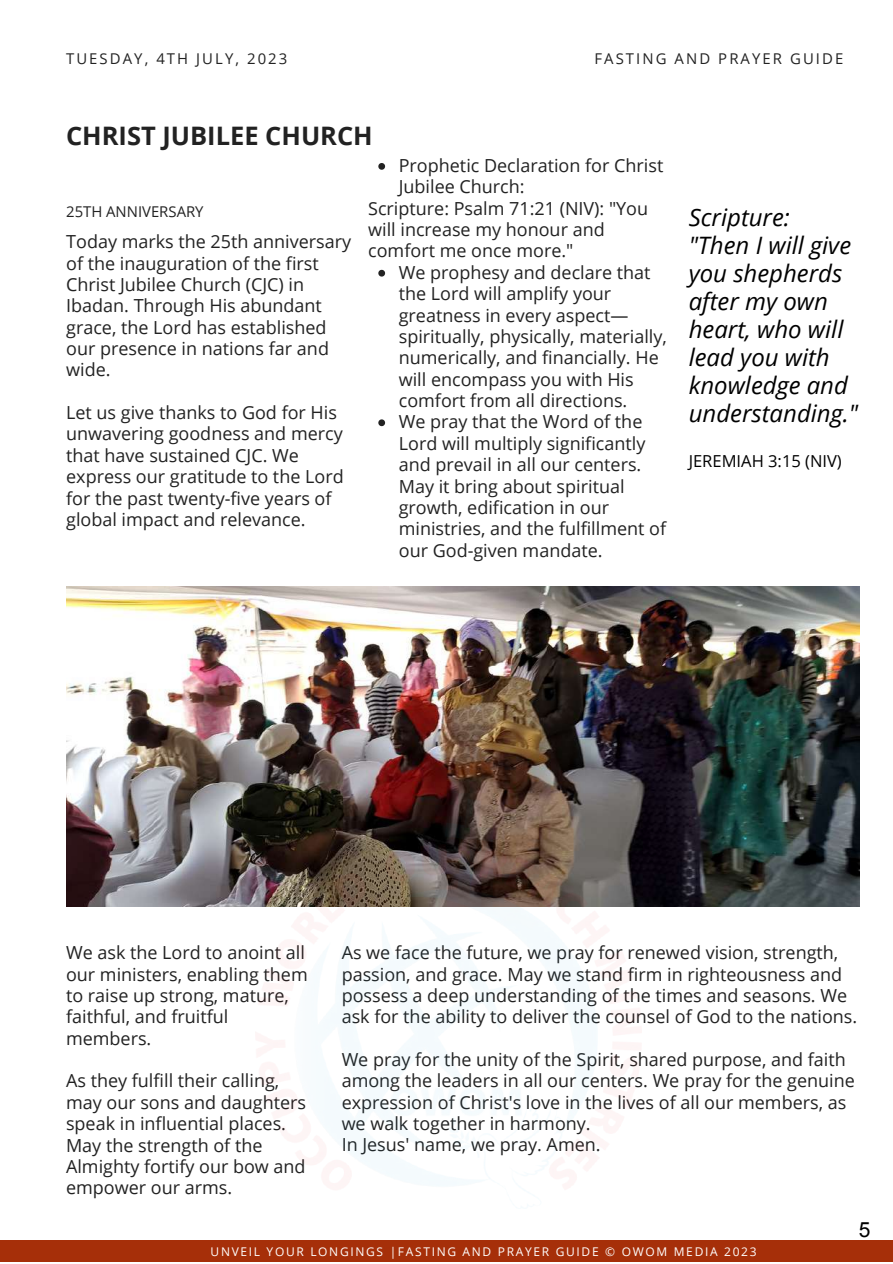
<style>
.page{position:relative;width:893px;height:1264px;background:#fff}
.page>*{position:absolute;margin:0;border:0;box-sizing:border-box;transform-origin:0 0}
.t1{font:700 25.5px "Open Sans";color:#222}
.t2{font:italic 24px/28px "Open Sans";color:#000}
.t3{font:18px/21.3px "Open Sans";color:#222}
.t4{font:16.5px "Open Sans";color:#000}
.t5{font:14.85px "Open Sans";letter-spacing:.14em;color:#222}
.t6{font:14.85px "Open Sans";color:#222}
.t7{font:12px "Open Sans";letter-spacing:.14em;color:#fff}
</style>
<div class="page">
<svg style="left:378px;top:163px;width:7px;height:7px"></svg>
<svg style="left:378px;top:270px;width:7px;height:6px"></svg>
<svg style="left:378px;top:419px;width:7px;height:7px"></svg>
<img style="left:66px;top:586px;width:792px;height:320px">
<img style="left:256px;top:799px;width:385px;height:397px">
<div style="left:0;top:1240px;width:892px;height:21px;background:#a62f09"></div>
<p class="t5" style="left:66px;top:48px;width:223px">TUESDAY, 4TH JULY, 2023</p>
<p class="t5" style="left:594px;top:48px;width:250px">FASTING AND PRAYER GUIDE</p>
<h1 class="t1" style="left:66px;top:117px;width:308px">CHRIST JUBILEE CHURCH</h1>
<p class="t3" style="left:399px;top:154px;width:266px">Prophetic Declaration for Christ<br>Jubilee Church:</p>
<p class="t6" style="left:66px;top:201px;width:139px">25TH ANNIVERSARY</p>
<p class="t3" style="left:66px;top:230px;width:286px">Today marks the 25th anniversary of the inauguration of the first<br>Christ Jubilee Church (CJC) in<br>Ibadan. Through His abundant grace, the Lord has established our presence in nations far and wide.</p>
<p class="t3" style="left:66px;top:401px;width:279px">Let us give thanks to God for His unwavering goodness and mercy that have sustained CJC. We express our gratitude to the Lord for the past twenty-five years of global impact and relevance.</p>
<p class="t3" style="left:368px;top:197px;width:281px">Scripture: Psalm 71:21 (NIV): "You will increase my honour and comfort me once more."</p>
<p class="t3" style="left:399px;top:261px;width:270px">We prophesy and declare that the Lord will amplify your greatness in every aspect— spiritually, physically, materially, numerically, and financially. He will encompass you with His comfort from all directions.<br>We pray that the Word of the<br>Lord will multiply significantly and prevail in all our centers.<br>May it bring about spiritual growth, edification in our ministries, and the fulfillment of our God-given mandate.</p>
<h2 class="t2" style="left:688px;top:202px;width:171px">Scripture:<br>"Then I will give you shepherds after my own heart, who will lead you with knowledge and understanding."</h2>
<p class="t4" style="left:688px;top:450px;width:155px">JEREMIAH 3:15 (NIV)</p>
<p class="t3" style="left:66px;top:941px;width:243px">We ask the Lord to anoint all our ministers, enabling them to raise up strong, mature, faithful, and fruitful members.</p>
<p class="t3" style="left:66px;top:1069px;width:241px">As they fulfill their calling, may our sons and daughters speak in influential places.<br>May the strength of the<br>Almighty fortify our bow and empower our arms.</p>
<p class="t3" style="left:341px;top:941px;width:517px">As we face the future, we pray for renewed vision, strength, passion, and grace. May we stand firm in righteousness and possess a deep understanding of the times and seasons. We ask for the ability to deliver the counsel of God to the nations.</p>
<p class="t3" style="left:341px;top:1048px;width:514px">We pray for the unity of the Spirit, shared purpose, and faith among the leaders in all our centers. We pray for the genuine expression of Christ's love in the lives of all our members, as we walk together in harmony.<br>In Jesus' name, we pray. Amen.</p>
<p class="t7" style="left:210px;top:1242px;width:547px">UNVEIL YOUR LONGINGS |FASTING AND PRAYER GUIDE © OWOM MEDIA 2023</p>
</div>
